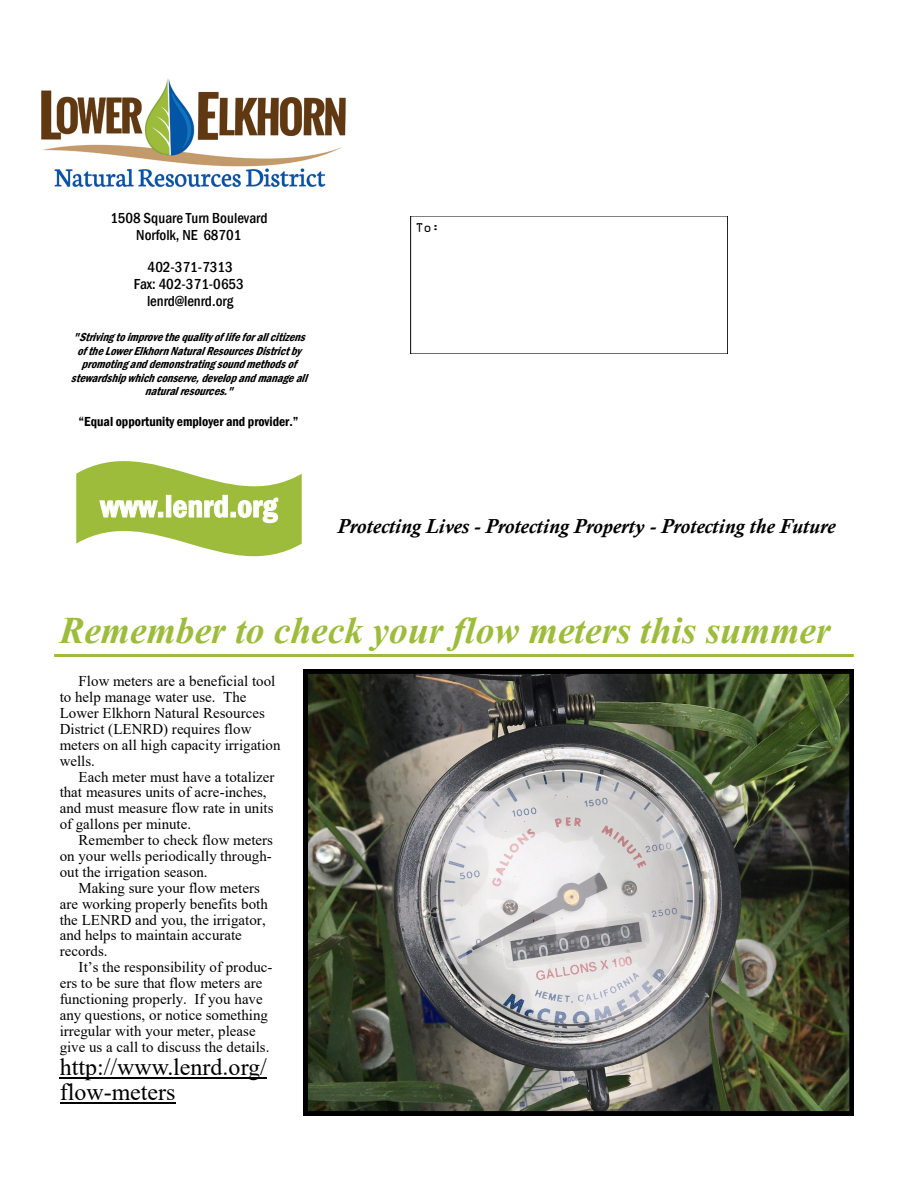
<style>
.page{position:relative;width:918px;height:1188px;background:#fff}
.page>*{position:absolute;margin:0;border:0;box-sizing:border-box;transform-origin:0 0}
.t1{font:italic 700 37.5px "Times New Roman";color:#9dbc3b}
.t2{font:600 condensed 32.55px "Franklin Gothic";color:#fff}
.t3{font:24px/25.3px "Times New Roman";color:#000}
.t4{font:italic 700 20.7px "Calisto";color:#000}
.t5{font:15px "Times New Roman";color:#000}
.t6{font:500 condensed 15px/17px "Franklin Gothic";color:#000;text-align:center}
.t7{font:600 condensed 13.5px "Franklin Gothic";color:#000}
.t8{font:13.5px "OCRA Extended";color:#000}
.t9{font:italic 600 condensed 11.85px/13.5px "Franklin Gothic";color:#000;text-align:center}
</style>
<div class="page">
<svg style="left:76px;top:461px;width:226px;height:96px"></svg>
<hr style="left:54px;top:654px;width:800px;height:3px;background:#9dbc3b">
<hr style="left:60px;top:1077px;width:207px;height:2px;background:#000">
<hr style="left:60px;top:1103px;width:116px;height:1px;background:#000">
<img style="left:303px;top:669px;width:551px;height:447px">
<img style="left:41px;top:78px;width:305px;height:110px">
<p class="t6" style="left:110px;top:209px;width:159px">1508 Square Turn Boulevard<br>Norfolk, NE 68701</p>
<p class="t6" style="left:134px;top:259px;width:112px">402-371-7313<br>Fax: 402-371-0653 lenrd@lenrd.org</p>
<p class="t9" style="left:71px;top:330px;width:243px">"Strivingtoimprovethequalityoflifeforallcitizens oftheLowerElkhornNaturalResourcesDistrictby promotinganddemonstratingsoundmethodsof stewardshipwhichconserve,developandmanageall naturalresources."</p>
<p class="t7" style="left:78px;top:413px;width:222px">“Equal opportunity employer and provider.”</p>
<p class="t2" style="left:100px;top:484px;width:179px">www.lenrd.org</p>
<p class="t8" style="left:415px;top:221px;width:26px">To:</p>
<p class="t4" style="left:338px;top:514px;width:499px">Protecting Lives - Protecting Property - Protecting the Future</p>
<p class="t1" style="left:59px;top:604px;width:773px">Remember to check your flow meters this summer</p>
<p class="t5" style="left:79px;top:671px;width:198px">Flow meters are a beneficial tool</p>
<p class="t5" style="left:60px;top:687px;width:188px">to help manage water use. The</p>
<p class="t5" style="left:60px;top:703px;width:207px">Lower Elkhorn Natural Resources</p>
<p class="t5" style="left:60px;top:718px;width:193px">District (LENRD) requires flow</p>
<p class="t5" style="left:60px;top:734px;width:222px">meters on all high capacity irrigation</p>
<p class="t5" style="left:60px;top:750px;width:37px">wells.</p>
<p class="t5" style="left:79px;top:766px;width:197px">Each meter must have a totalizer</p>
<p class="t5" style="left:60px;top:782px;width:208px">that measures units of acre-inches,</p>
<p class="t5" style="left:60px;top:798px;width:215px">and must measure flow rate in units</p>
<p class="t5" style="left:60px;top:814px;width:133px">of gallons per minute.</p>
<p class="t5" style="left:79px;top:830px;width:196px">Remember to check flow meters</p>
<p class="t5" style="left:60px;top:845px;width:214px">on your wells periodically through-</p>
<p class="t5" style="left:60px;top:861px;width:149px">out the irrigation season.</p>
<p class="t5" style="left:79px;top:877px;width:183px">Making sure your flow meters</p>
<p class="t5" style="left:60px;top:893px;width:210px">are working properly benefits both</p>
<p class="t5" style="left:60px;top:909px;width:207px">the LENRD and you, the irrigator,</p>
<p class="t5" style="left:60px;top:925px;width:184px">and helps to maintain accurate</p>
<p class="t5" style="left:60px;top:941px;width:49px">records.</p>
<p class="t5" style="left:79px;top:957px;width:195px">It’s the responsibility of produc-</p>
<p class="t5" style="left:60px;top:972px;width:204px">ers to be sure that flow meters are</p>
<p class="t5" style="left:60px;top:988px;width:204px">functioning properly. If you have</p>
<p class="t5" style="left:60px;top:1004px;width:210px">any questions, or notice something</p>
<p class="t5" style="left:60px;top:1020px;width:197px">irregular with your meter, please</p>
<p class="t5" style="left:60px;top:1036px;width:211px">give us a call to discuss the details.</p>
<p class="t3" style="left:60px;top:1054px;width:209px">http://www.lenrd.org/ flow-meters</p>
</div>
